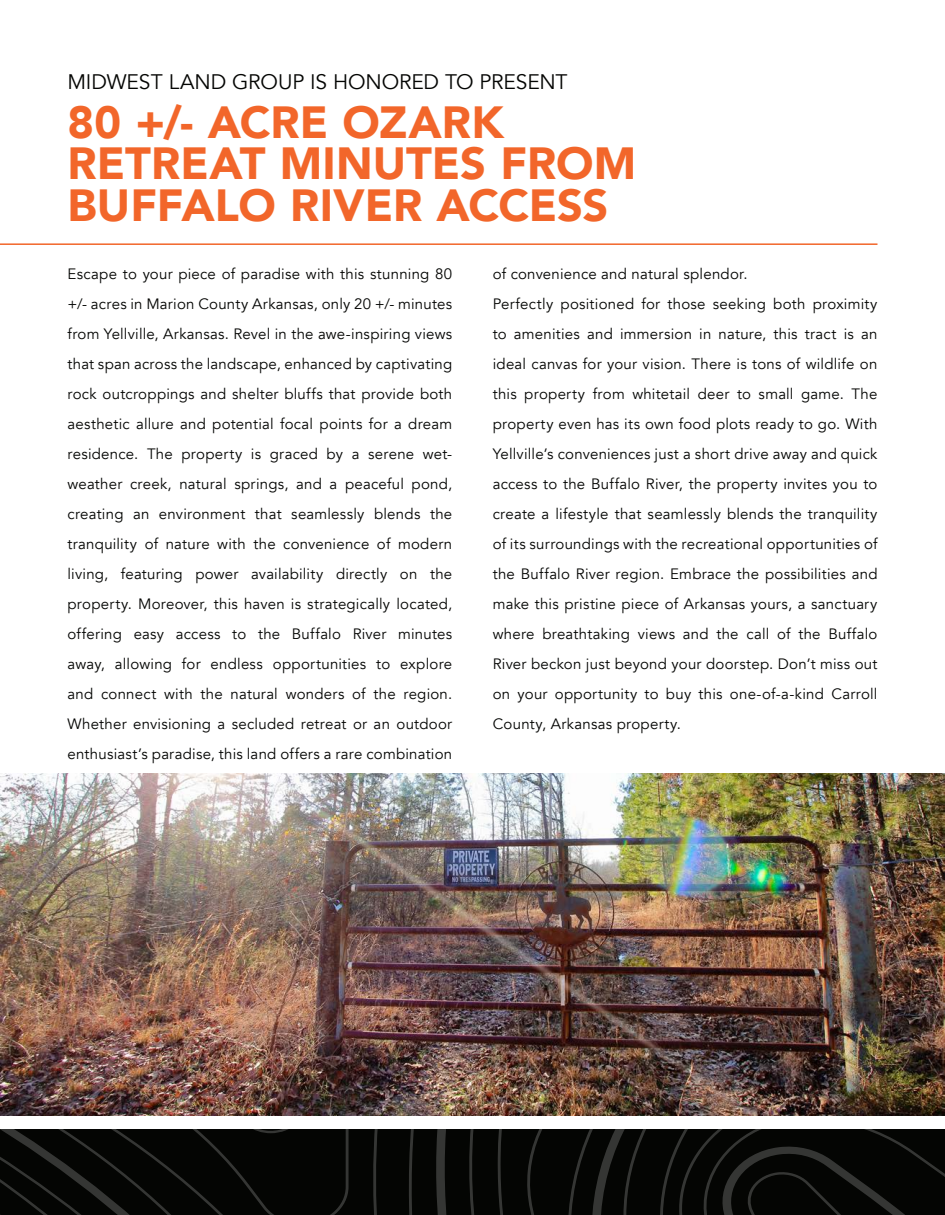
<style>
.page{position:relative;width:945px;height:1215px;background:#fff}
.page>*{position:absolute;margin:0;border:0;box-sizing:border-box;transform-origin:0 0}
.t1{font:900 45px/41.5px "Avenir";color:#f2662a}
.t2{font:21px "Avenir";letter-spacing:-.005em;color:#040503}
.t3{font:15px/30px "Avenir";letter-spacing:.015em;color:#040503;text-align:justify}
</style>
<div class="page">
<hr style="left:0;top:243px;width:878px;height:2px;background:#f2662a">
<svg style="left:0;top:1130px;width:945px;height:85px;background:#090a08"></svg>
<img style="left:0;top:773px;width:945px;height:342px">
<p class="t2" style="left:68px;top:69px;width:502px">MIDWEST LAND GROUP IS HONORED TO PRESENT</p>
<p class="t1" style="left:68px;top:100px;width:438px">80 +/- ACRE OZARK</p>
<p class="t1" style="left:68px;top:142px;width:570px">RETREAT MINUTES FROM<br>BUFFALO RIVER ACCESS</p>
<p class="t3" style="left:68px;top:259px;width:386px">Escape to your piece of paradise with this stunning 80 +/- acres in Marion County Arkansas, only 20 +/- minutes from Yellville, Arkansas. Revel in the awe-inspiring views that span across the landscape, enhanced by captivating rock outcroppings and shelter bluffs that provide both aesthetic allure and potential focal points for a dream residence. The property is graced by a serene wet&shy;weather creek, natural springs, and a peaceful pond, creating an environment that seamlessly blends the tranquility of nature with the convenience of modern living, featuring power availability directly on the property. Moreover, this haven is strategically located, offering easy access to the Buffalo River minutes away, allowing for endless opportunities to explore and connect with the natural wonders of the region.<br>Whether envisioning a secluded retreat or an outdoor enthusiast’s paradise, this land offers a rare combination</p>
<p class="t3" style="left:493px;top:259px;width:256px">of convenience and natural splendor.</p>
<p class="t3" style="left:493px;top:289px;width:386px">Perfectly positioned for those seeking both proximity to amenities and immersion in nature, this tract is an ideal canvas for your vision. There is tons of wildlife on this property from whitetail deer to small game. The property even has its own food plots ready to go. With Yellville’s conveniences just a short drive away and quick access to the Buffalo River, the property invites you to create a lifestyle that seamlessly blends the tranquility of its surroundings with the recreational opportunities of the Buffalo River region. Embrace the possibilities and make this pristine piece of Arkansas yours, a sanctuary where breathtaking views and the call of the Buffalo River beckon just beyond your doorstep. Don’t miss out on your opportunity to buy this one-of-a-kind Carroll County, Arkansas property.</p>
</div>
